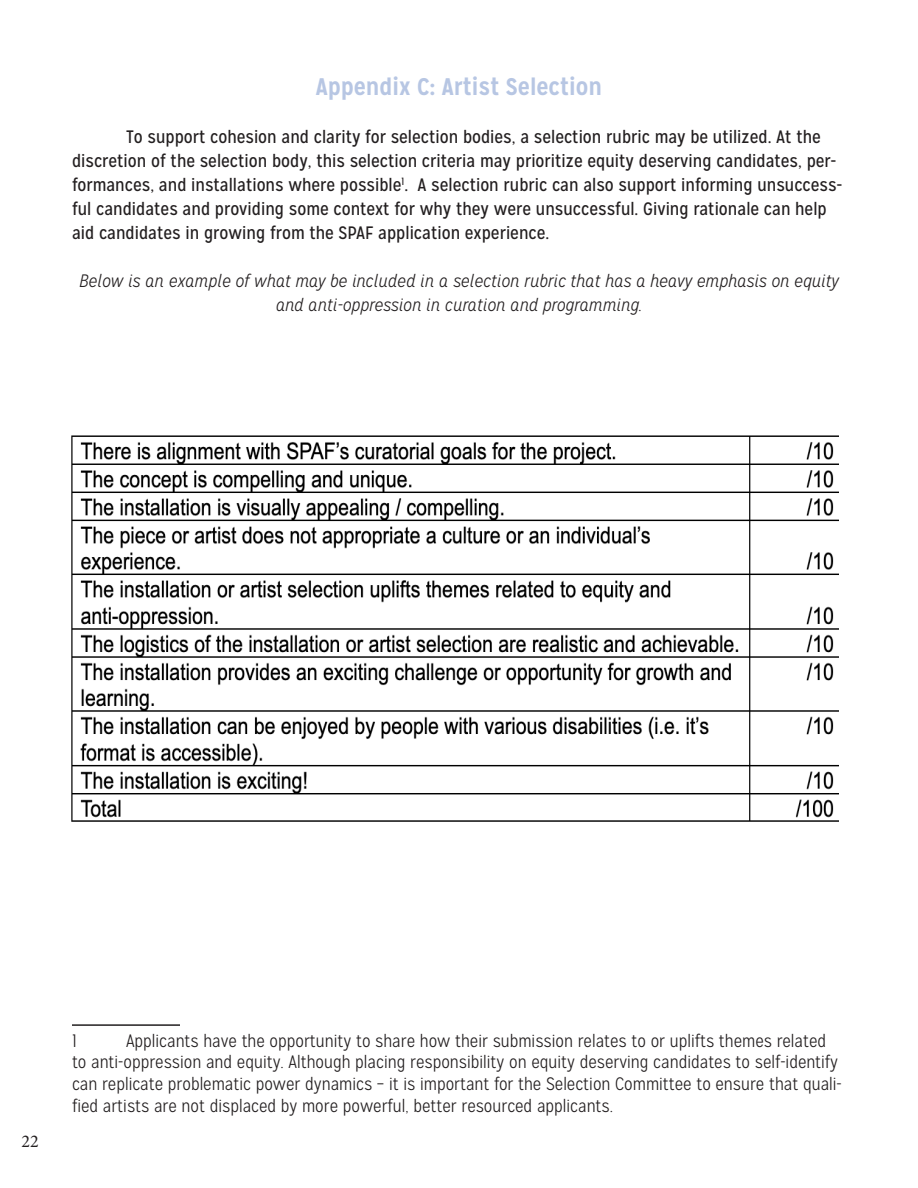
<style>
.page{position:relative;width:918px;height:1188px;background:#fff}
.page>*{position:absolute;margin:0;border:0;box-sizing:border-box;transform-origin:0 0}
.t1{font:700 24px "Mission Gothic";color:#b7c6e3}
.t2{font:18px/24px "Mission Gothic";color:#231f20}
.t3{font:300 18px/21.6px "Mission Gothic";color:#231f20}
.t4{font:italic 300 18px/24px "Mission Gothic";color:#231f20;text-align:center}
.t5{font:18px "Minion Pro";color:#231f20}
</style>
<div class="page">
<hr style="left:72px;top:1024px;width:108px;height:2px;background:#231f20">
<img style="left:71px;top:435px;width:768px;height:387px">
<p class="t1" style="left:316px;top:71px;width:288px">Appendix C: Artist Selection</p>
<p class="t2" style="left:72px;top:124px;width:771px;text-indent:54px">To support cohesion and clarity for selection bodies, a selection rubric may be utilized. At the discretion of the selection body, this selection criteria may prioritize equity deserving candidates, per&shy;formances, and installations where possible<sup>1</sup>. A selection rubric can also support informing unsuccess&shy;ful candidates and providing some context for why they were unsuccessful. Giving rationale can help aid candidates in growing from the SPAF application experience.</p>
<p class="t4" style="left:79px;top:269px;width:761px">Below is an example of what may be included in a selection rubric that has a heavy emphasis on equity and anti-oppression in curation and programming.</p>
<p class="t5" style="left:22px;top:1129px;width:19px">22</p>
<p class="t3" style="left:72px;top:1030px;width:771px;text-indent:54px">Applicants have the opportunity to share how their submission relates to or uplifts themes related to anti-oppression and equity. Although placing responsibility on equity deserving candidates to self-identify can replicate problematic power dynamics – it is important for the Selection Committee to ensure that quali&shy;fied artists are not displaced by more powerful, better resourced applicants.</p>
<p class="t3" style="left:72px;top:1030px;width:6px">1</p>
</div>
